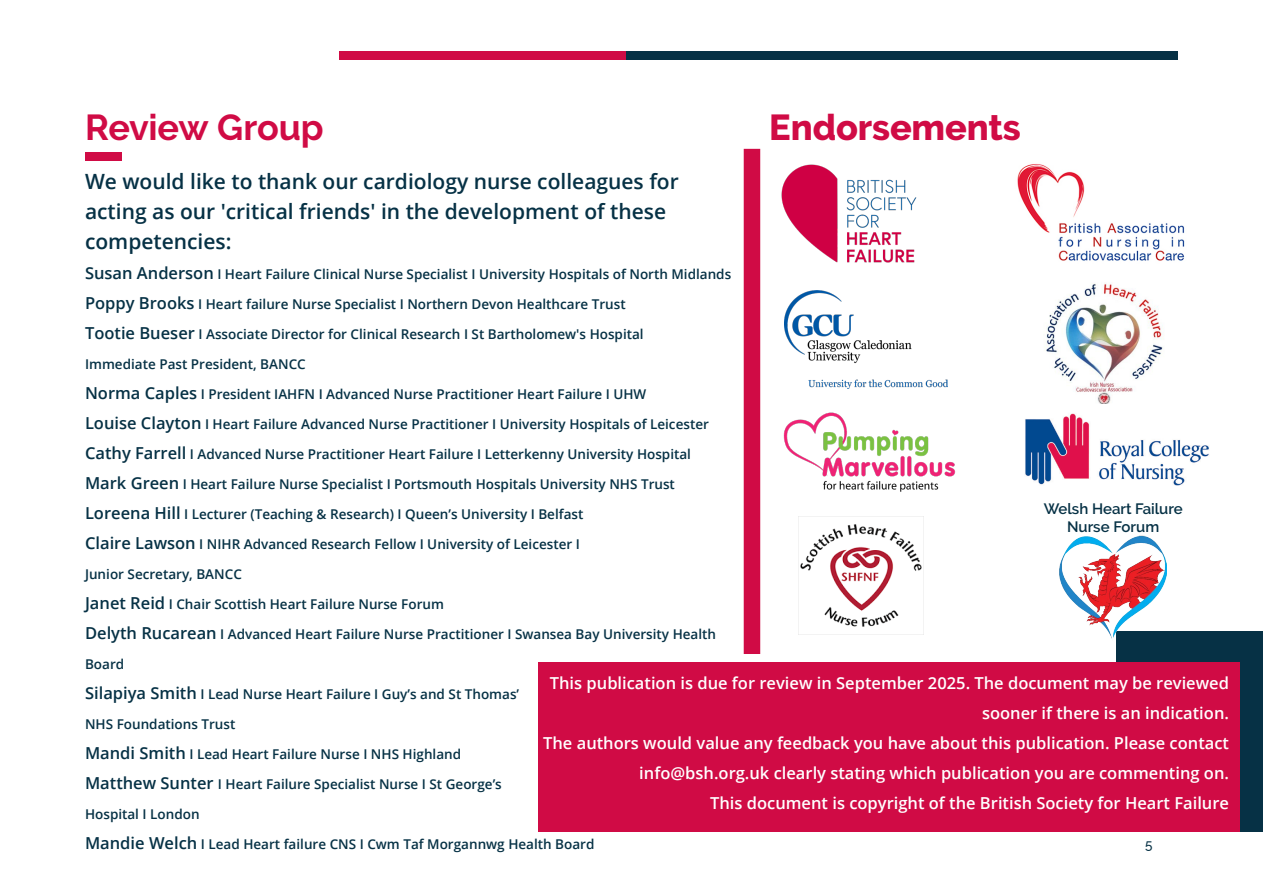
<style>
.page{position:relative;width:1263px;height:893px;background:#fff}
.page>*{position:absolute;margin:0;border:0;box-sizing:border-box;transform-origin:0 0}
.t1{font:800 36px "Raleway";letter-spacing:-.005em;color:#d00b45}
.t2{font:700 36px "Raleway";letter-spacing:-.01em;color:#d00b45}
.t3{font:600 21px/30px "Open Sans";color:#063145}
.t4{font:600 16.5px/30px "Open Sans";color:#fff;text-align:right}
.t5{font:600 15px/18px "Raleway";color:#063145;text-align:center}
.t6{font:600 13.5px "Open Sans";color:#063145}
.Folio{font:500 13.5px "Raleway";color:#063145}
.s1{font-size:16.5px}
</style>
<div class="page">
<div style="left:625px;top:51px;width:553px;height:9px;background:#063145"></div>
<div style="left:339px;top:51px;width:286px;height:9px;background:#d00b45"></div>
<div style="left:85px;top:153px;width:37px;height:8px;background:#d00b45"></div>
<div style="left:744px;top:149px;width:16px;height:505px;background:#d00b45"></div>
<div style="left:1116px;top:631px;width:147px;height:200px;background:#063145"></div>
<div style="left:538px;top:662px;width:701px;height:169px;background:#d00b45"></div>
<img style="left:781px;top:164px;width:136px;height:99px">
<img style="left:798px;top:516px;width:125px;height:119px">
<img style="left:1045px;top:283px;width:119px;height:121px">
<img style="left:1017px;top:164px;width:168px;height:97px">
<img style="left:783px;top:412px;width:173px;height:80px">
<img style="left:784px;top:291px;width:163px;height:97px">
<img style="left:1025px;top:413px;width:184px;height:73px">
<img style="left:1059px;top:535px;width:107px;height:104px">
<p class="t2" style="left:85px;top:107px;width:240px">Review Group</p>
<p class="t1" style="left:769px;top:107px;width:253px">Endorsements</p>
<p class="t3" style="left:85px;top:166px;width:595px">We would like to thank our cardiology nurse colleagues for acting as our 'critical friends' in the development of these competencies:</p>
<p class="t6" style="left:85px;top:265px;width:648px"><span class="s1">Susan Anderson</span> I Heart Failure Clinical Nurse Specialist I University Hospitals of North Midlands</p>
<p class="t6" style="left:85px;top:295px;width:542px"><span class="s1">Poppy Brooks</span> I Heart failure Nurse Specialist I Northern Devon Healthcare Trust</p>
<p class="t6" style="left:85px;top:325px;width:560px"><span class="s1">Tootie Bueser</span> I Associate Director for Clinical Research I St Bartholomew's Hospital</p>
<p class="t6" style="left:85px;top:355px;width:222px">Immediate Past President, BANCC</p>
<p class="t6" style="left:85px;top:385px;width:563px"><span class="s1">Norma Caples</span> I President IAHFN I Advanced Nurse Practitioner Heart Failure I UHW</p>
<p class="t6" style="left:85px;top:415px;width:625px"><span class="s1">Louise Clayton</span> I Heart Failure Advanced Nurse Practitioner I University Hospitals of Leicester</p>
<p class="t6" style="left:85px;top:445px;width:607px"><span class="s1">Cathy Farrell</span> I Advanced Nurse Practitioner Heart Failure I Letterkenny University Hospital</p>
<p class="t6" style="left:85px;top:475px;width:591px"><span class="s1">Mark Green</span> I Heart Failure Nurse Specialist I Portsmouth Hospitals University NHS Trust</p>
<p class="t6" style="left:85px;top:505px;width:500px"><span class="s1">Loreena Hill</span> I Lecturer (Teaching &amp; Research) I Queen’s University I Belfast</p>
<p class="t6" style="left:85px;top:535px;width:496px"><span class="s1">Claire Lawson</span> I NIHR Advanced Research Fellow I University of Leicester I</p>
<p class="t6" style="left:85px;top:565px;width:158px">Junior Secretary, BANCC</p>
<p class="t6" style="left:85px;top:595px;width:360px"><span class="s1">Janet Reid</span> I Chair Scottish Heart Failure Nurse Forum</p>
<p class="t6" style="left:85px;top:625px;width:632px"><span class="s1">Delyth Rucarean</span> I Advanced Heart Failure Nurse Practitioner I Swansea Bay University Health</p>
<p class="t6" style="left:85px;top:655px;width:41px">Board</p>
<p class="t6" style="left:85px;top:685px;width:436px"><span class="s1">Silapiya Smith</span> I Lead Nurse Heart Failure I Guy’s and St Thomas’</p>
<p class="t6" style="left:85px;top:715px;width:152px">NHS Foundations Trust</p>
<p class="t6" style="left:85px;top:745px;width:378px"><span class="s1">Mandi Smith</span> I Lead Heart Failure Nurse I NHS Highland</p>
<p class="t6" style="left:85px;top:775px;width:418px"><span class="s1">Matthew Sunter</span> I Heart Failure Specialist Nurse I St George’s</p>
<p class="t6" style="left:85px;top:805px;width:116px">Hospital I London</p>
<p class="t6" style="left:85px;top:835px;width:511px"><span class="s1">Mandie Welch</span> I Lead Heart failure CNS I Cwm Taf Morgannwg Health Board</p>
<p class="t5" style="left:1044px;top:499px;width:140px">Welsh Heart Failure<br>Nurse Forum</p>
<p class="t4" style="left:550px;top:668px;width:681px">This publication is due for review in September 2025. The document may be reviewed sooner if there is an indication.</p>
<p class="t4" style="left:543px;top:728px;width:687px">The authors would value any feedback you have about this publication. Please contact info@bsh.org.uk clearly stating which publication you are commenting on.</p>
<p class="t4" style="left:710px;top:788px;width:520px">This document is copyright of the British Society for Heart Failure</p>
<p class="Folio" style="left:1145px;top:837px;width:9px">5</p>
</div>
